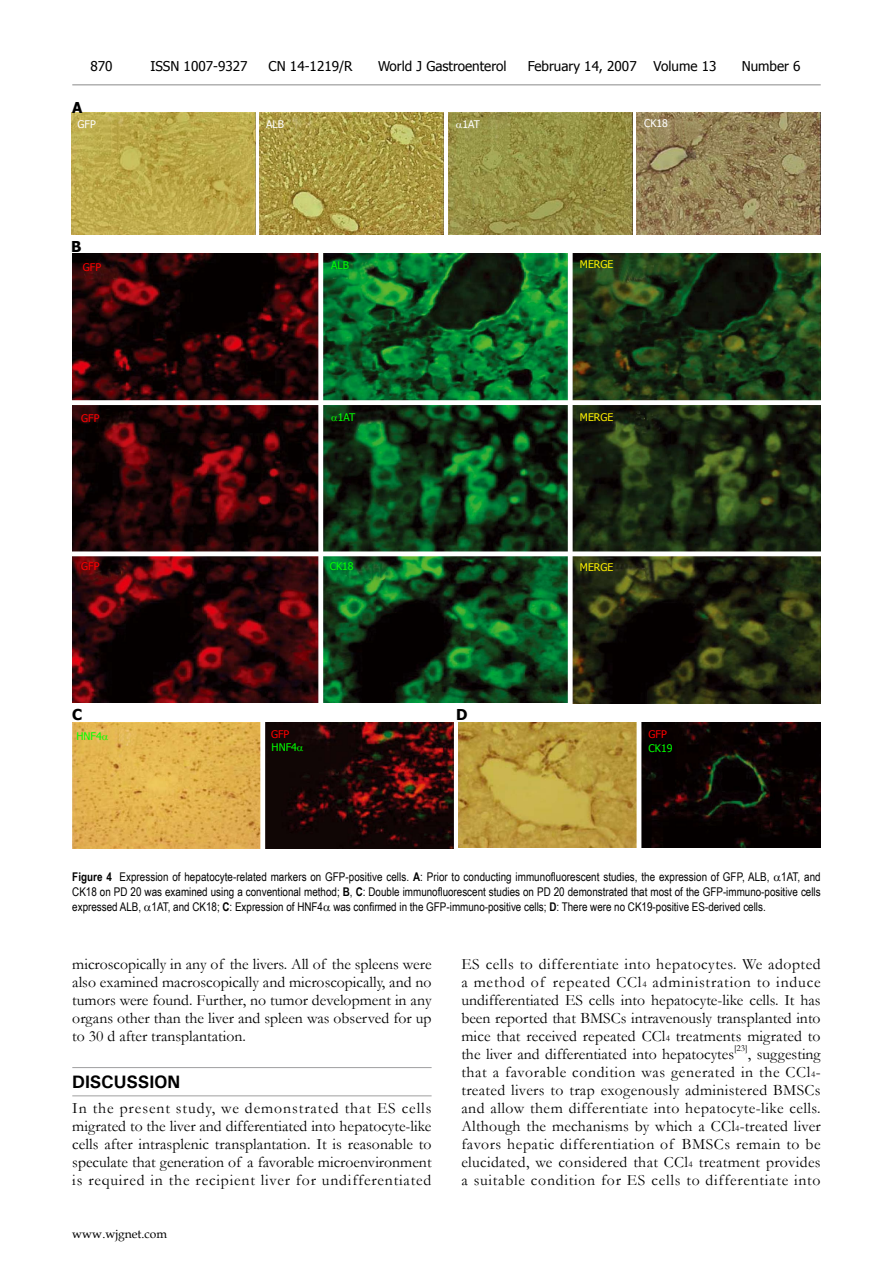
<style>
.page{position:relative;width:893px;height:1263px;background:#fff}
.page>*{position:absolute;margin:0;border:0;box-sizing:border-box;transform-origin:0 0}
.t1{font:700 18px "Univers";letter-spacing:-.01em;color:#000}
.t2{font:15.75px/18px "Garamond";letter-spacing:.025em;color:#000;text-align:justify}
.t3{font:700 15px "Tahoma";color:#000}
.t4{font:13.5px "Tahoma";color:#000}
.t5{font:12px/15px "Arial Narrow";color:#000;text-align:justify}
.t6{font:12px "Book Antiqua";color:#000}
.t7{font:10.5px "Tahoma";color:#0f0}
.t8{font:10.5px "Tahoma";color:#f00}
.t9{font:10.5px "Tahoma";color:#fff100}
.t10{font:10.5px "Tahoma";color:#fff}
.t11{font:9.15px "Garamond";color:#000}
.s1{font-weight:700}
.s2{font-size:9.15px}
</style>
<div class="page">
<hr style="left:72px;top:85px;width:749px;height:1px;background:#898989">
<img style="left:636px;top:113px;width:185px;height:121px">
<img style="left:71px;top:113px;width:184px;height:121px">
<img style="left:259px;top:113px;width:185px;height:122px">
<img style="left:448px;top:113px;width:184px;height:121px">
<img style="left:72px;top:556px;width:247px;height:147px">
<img style="left:323px;top:556px;width:245px;height:147px">
<img style="left:72px;top:253px;width:247px;height:147px">
<img style="left:72px;top:405px;width:247px;height:147px">
<img style="left:323px;top:253px;width:245px;height:147px">
<img style="left:323px;top:405px;width:245px;height:147px">
<img style="left:572px;top:253px;width:248px;height:147px">
<img style="left:572px;top:405px;width:248px;height:147px">
<img style="left:572px;top:556px;width:248px;height:148px">
<div style="left:72px;top:400px;width:749px;height:5px;border:1px solid #fff"></div>
<img style="left:72px;top:722px;width:382px;height:127px">
<img style="left:458px;top:722px;width:363px;height:126px">
<hr style="left:72px;top:1067px;width:360px;height:1px;background:#9f9fa0">
<hr style="left:72px;top:1095px;width:360px;height:1px;background:#9f9fa0">
<svg style="left:456px;top:123px;width:6px;height:5px"></svg>
<svg style="left:332px;top:416px;width:5px;height:5px"></svg>
<svg style="left:102px;top:735px;width:6px;height:5px"></svg>
<svg style="left:297px;top:746px;width:6px;height:5px"></svg>
<p class="t4" style="left:90px;top:57px;width:24px">870</p>
<p class="t4" style="left:151px;top:57px;width:98px">ISSN 1007-9327</p>
<p class="t4" style="left:269px;top:57px;width:86px">CN 14-1219/R</p>
<p class="t4" style="left:378px;top:57px;width:130px">World J Gastroenterol</p>
<p class="t4" style="left:528px;top:57px;width:110px">February 14, 2007</p>
<p class="t4" style="left:654px;top:57px;width:64px">Volume 13</p>
<p class="t4" style="left:742px;top:57px;width:60px">Number 6</p>
<p class="t3" style="left:72px;top:97px;width:12px">A</p>
<p class="t10" style="left:78px;top:117px;width:20px">GFP</p>
<p class="t10" style="left:266px;top:117px;width:19px">ALB</p>
<p class="t10" style="left:462px;top:117px;width:19px">1AT</p>
<p class="t10" style="left:644px;top:116px;width:25px">CK18</p>
<p class="t3" style="left:71px;top:236px;width:12px">B</p>
<p class="t8" style="left:83px;top:260px;width:20px">GFP</p>
<p class="t7" style="left:331px;top:258px;width:19px">ALB</p>
<p class="t9" style="left:580px;top:258px;width:35px">MERGE</p>
<p class="t8" style="left:81px;top:411px;width:20px">GFP</p>
<p class="t7" style="left:338px;top:410px;width:19px">1AT</p>
<p class="t9" style="left:580px;top:410px;width:35px">MERGE</p>
<p class="t8" style="left:81px;top:559px;width:20px">GFP</p>
<p class="t7" style="left:330px;top:559px;width:25px">CK18</p>
<p class="t9" style="left:580px;top:560px;width:35px">MERGE</p>
<p class="t3" style="left:72px;top:704px;width:12px">C</p>
<p class="t3" style="left:456px;top:704px;width:13px">D</p>
<p class="t7" style="left:77px;top:729px;width:27px">HNF4</p>
<p class="t8" style="left:271px;top:727px;width:20px">GFP</p>
<p class="t7" style="left:272px;top:740px;width:27px">HNF4</p>
<p class="t8" style="left:649px;top:727px;width:20px">GFP</p>
<p class="t7" style="left:649px;top:741px;width:25px">CK19</p>
<p class="t5" style="left:72px;top:868px;width:750px"><span class="s1">Figure 4</span> Expression of hepatocyte-related markers on GFP-positive cells. <span class="s1">A</span>: Prior to conducting immunofluorescent studies, the expression of GFP, ALB, 1AT, and CK18 on PD 20 was examined using a conventional method; <span class="s1">B</span>, <span class="s1">C</span>: Double immunofluorescent studies on PD 20 demonstrated that most of the GFP-immuno-positive cells expressed ALB, 1AT, and CK18; <span class="s1">C</span>: Expression of HNF4 was confirmed in the GFP-immuno-positive cells; <span class="s1">D</span>: There were no CK19-positive ES-derived cells.</p>
<p class="t2" style="left:72px;top:955px;width:361px">microscopically in any of the livers. All of the spleens were also examined macroscopically and microscopically, and no tumors were found. Further, no tumor development in any organs other than the liver and spleen was observed for up to 30 d after transplantation.</p>
<p class="t1" style="left:72px;top:1071px;width:110px">DISCUSSION</p>
<p class="t2" style="left:72px;top:1099px;width:361px">In the present study, we demonstrated that ES cells migrated to the liver and differentiated into hepatocyte-like cells after intrasplenic transplantation. It is reasonable to speculate that generation of a favorable microenvironment is required in the recipient liver for undifferentiated</p>
<p class="t6" style="left:72px;top:1225px;width:96px">www.wjgnet.com</p>
<p class="t2" style="left:461px;top:955px;width:361px">ES cells to differentiate into hepatocytes. We adopted a method of repeated CCl<span class="s2">4</span> administration to induce undifferentiated ES cells into hepatocyte-like cells. It has been reported that BMSCs intravenously transplanted into mice that received repeated CCl<span class="s2">4</span> treatments migrated to the liver and differentiated into hepatocytes</p>
<p class="t11" style="left:734px;top:1042px;width:15px">[23]</p>
<p class="t2" style="left:461px;top:1045px;width:361px;text-indent:286px">, suggesting that a favorable condition was generated in the CCl<span class="s2">4</span>- treated livers to trap exogenously administered BMSCs and allow them differentiate into hepatocyte-like cells.<br>Although the mechanisms by which a CCl<span class="s2">4</span>-treated liver favors hepatic differentiation of BMSCs remain to be elucidated, we considered that CCl<span class="s2">4</span> treatment provides a suitable condition for ES cells to differentiate into</p>
</div>
